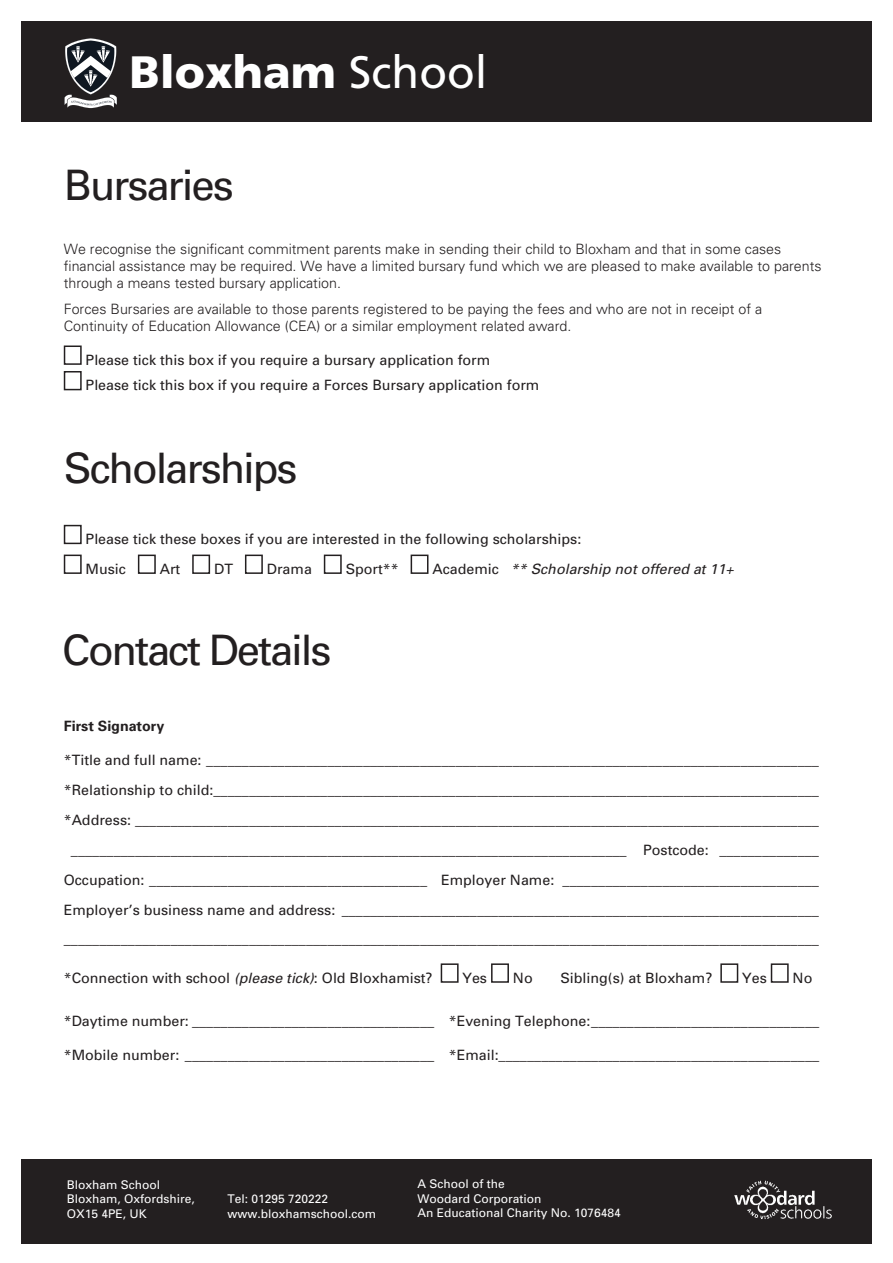
<style>
.page{position:relative;width:893px;height:1263px;background:#fff}
.page>*{position:absolute;margin:0;border:0;box-sizing:border-box;transform-origin:0 0}
.t1{font:900 45.3px "Frutiger";color:#fff}
.t2{font:42px "Univers";letter-spacing:-.05em;color:#231f20}
.t3{font:14.25px/29.8px "Univers";color:#231f20}
.t4{font:300 14.25px/17.1px "Univers";color:#231f20}
.t5{font:italic 14.25px "Univers";color:#231f20}
.t6{font:700 14.25px "Univers";color:#231f20}
.t7{font:12px/14.4px "Univers";color:#fff}
.s1{font-weight:400}
.s2{font-style:normal}
.s3{font-style:italic}
</style>
<div class="page">
<div style="left:64px;top:345px;width:18px;height:20px;border:2px solid #231f20"></div>
<div style="left:64px;top:371px;width:18px;height:19px;border:2px solid #231f20"></div>
<div style="left:441px;top:963px;width:18px;height:20px;border:2px solid #231f20"></div>
<div style="left:491px;top:963px;width:18px;height:20px;border:2px solid #231f20"></div>
<div style="left:720px;top:963px;width:18px;height:20px;border:2px solid #231f20"></div>
<div style="left:771px;top:963px;width:18px;height:20px;border:2px solid #231f20"></div>
<div style="left:21px;top:21px;width:851px;height:100px;background:#231f20"></div>
<svg style="left:64px;top:38px;width:53px;height:70px"></svg>
<div style="left:21px;top:1159px;width:851px;height:85px;background:#231f20"></div>
<img style="left:734px;top:1180px;width:98px;height:40px">
<div style="left:64px;top:525px;width:18px;height:19px;border:2px solid #231f20"></div>
<div style="left:64px;top:555px;width:18px;height:19px;border:2px solid #231f20"></div>
<div style="left:138px;top:555px;width:18px;height:19px;border:2px solid #231f20"></div>
<div style="left:192px;top:555px;width:18px;height:19px;border:2px solid #231f20"></div>
<div style="left:245px;top:555px;width:18px;height:19px;border:2px solid #231f20"></div>
<div style="left:324px;top:555px;width:18px;height:19px;border:2px solid #231f20"></div>
<div style="left:411px;top:555px;width:17px;height:19px;border:2px solid #231f20"></div>
<h1 class="t1" style="left:130px;top:45px;width:359px">Bloxham <span class="s1">School</span></h1>
<h2 class="t2" style="left:64px;top:159px;width:171px">Bursaries</h2>
<p class="t4" style="left:64px;top:240px;width:759px">We recognise the significant commitment parents make in sending their child to Bloxham and that in some cases financial assistance may be required. We have a limited bursary fund which we are pleased to make available to parents through a means tested bursary application.</p>
<p class="t4" style="left:64px;top:300px;width:700px">Forces Bursaries are available to those parents registered to be paying the fees and who are not in receipt of a<br>Continuity of Education Allowance (CEA) or a similar employment related award.</p>
<p class="t3" style="left:86px;top:347px;width:455px;line-height:25.5px">Please tick this box if you require a bursary application form<br>Please tick this box if you require a Forces Bursary application form</p>
<h2 class="t2" style="left:64px;top:441px;width:235px">Scholarships</h2>
<p class="t3" style="left:86px;top:524px;width:497px">Please tick these boxes if you are interested in the following scholarships:<br>Music</p>
<p class="t3" style="left:160px;top:554px;width:22px">Art</p>
<p class="t3" style="left:214px;top:554px;width:20px">DT</p>
<p class="t3" style="left:267px;top:554px;width:47px">Drama</p>
<p class="t3" style="left:346px;top:554px;width:55px">Sport**</p>
<p class="t5" style="left:432px;top:560px;width:303px"><span class="s2">Academic</span> ** Scholarship not offered at 11+</p>
<h2 class="t2" style="left:62px;top:624px;width:271px">Contact Details</h2>
<p class="t6" style="left:64px;top:717px;width:102px">First Signatory</p>
<p class="t3" style="left:64px;top:745px;width:757px;text-align:center">*Title and full name: ______________________________________________________________________________________ *Relationship to child:_____________________________________________________________________________________ *Address: ________________________________________________________________________________________________ ______________________________________________________________________________ Postcode: ______________ Occupation: _______________________________________ Employer Name: ____________________________________ Employer’s business name and address: ___________________________________________________________________ __________________________________________________________________________________________________________</p>
<p class="t3" style="left:64px;top:962px;width:370px">*Connection with school <span class="s3">(please tick)</span>: Old Bloxhamist?</p>
<p class="t3" style="left:463px;top:962px;width:26px">Yes</p>
<p class="t3" style="left:513px;top:962px;width:21px">No</p>
<p class="t3" style="left:560px;top:962px;width:154px">Sibling(s) at Bloxham?</p>
<p class="t3" style="left:742px;top:962px;width:26px">Yes</p>
<p class="t3" style="left:793px;top:962px;width:21px">No</p>
<p class="t3" style="left:64px;top:1006px;width:372px">*Daytime number: __________________________________</p>
<p class="t3" style="left:64px;top:1040px;width:372px">*Mobile number: ___________________________________</p>
<p class="t3" style="left:449px;top:1006px;width:372px">*Evening Telephone:________________________________</p>
<p class="t3" style="left:449px;top:1040px;width:372px">*Email:_____________________________________________</p>
<p class="t7" style="left:67px;top:1177px;width:130px">Bloxham School<br>Bloxham, Oxfordshire,<br>OX15 4PE, UK</p>
<p class="t7" style="left:227px;top:1192px;width:150px">Tel: 01295 720222 www.bloxhamschool.com</p>
<p class="t7" style="left:417px;top:1176px;width:205px">A School of the<br>Woodard Corporation<br>An Educational Charity No. 1076484</p>
</div>
